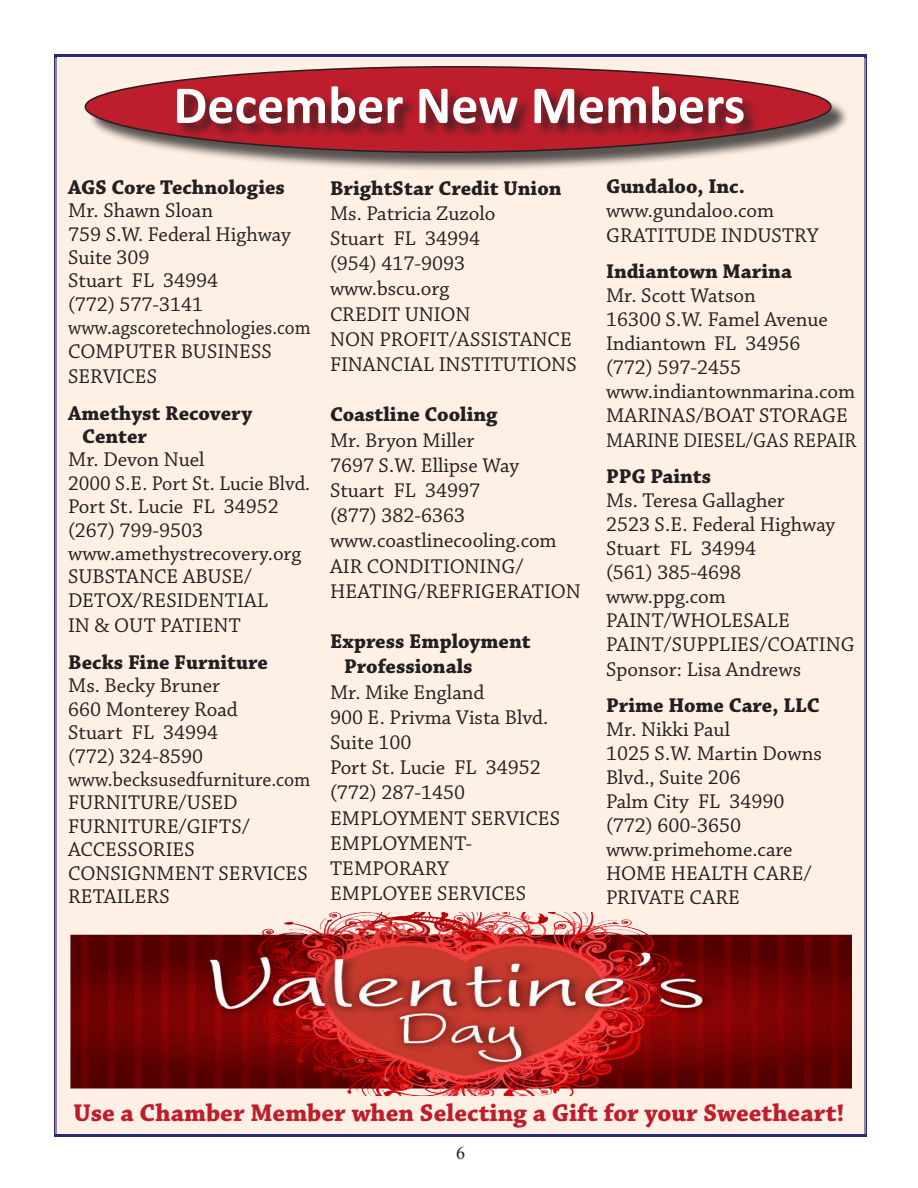
<style>
.page{position:relative;width:918px;height:1188px;background:#fff}
.page>*{position:absolute;margin:0;border:0;box-sizing:border-box;transform-origin:0 0}
.t1{font:700 54px "Calibri";color:#fff}
.t2{font:700 25.5px "Chaparral Pro";color:#be1d2c}
.t3{font:21px/25.2px "Chaparral Pro";color:#231f20}
.t4{font:700 21px/23.4px "Chaparral Pro";color:#231f20}
.t5{font:18px "Times New Roman";color:#231f20}
</style>
<div class="page">
<div style="left:56px;top:58px;width:810px;height:1076px;background:#fef0e5"></div>
<div style="left:87px;top:68px;width:763px;height:103px;background:#231f20;opacity:.75"></div>
<svg style="left:84px;top:66px;width:748px;height:88px"></svg>
<div style="left:177px;top:85px;width:582px;height:54px;background:#231f20;opacity:.75"></div>
<img style="left:70px;top:913px;width:781px;height:183px">
<h1 class="t1" style="left:173px;top:73px;width:573px">December New Members</h1>
<p class="t4" style="left:68px;top:177px;width:218px">AGS Core Technologies</p>
<p class="t3" style="left:68px;top:200px;width:244px;line-height:23.7px">Mr. Shawn Sloan<br>759 S.W. Federal Highway<br>Suite 309<br>Stuart FL 34994<br>(772) 577-3141 www.agscoretechnologies.com<br>COMPUTER BUSINESS<br>SERVICES</p>
<p class="t4" style="left:82px;top:403px;width:171px;text-indent:-14px">Amethyst Recovery<br>Center</p>
<p class="t3" style="left:68px;top:450px;width:244px;line-height:23.7px">Mr. Devon Nuel<br>2000 S.E. Port St. Lucie Blvd.<br>Port St. Lucie FL 34952 (267) 799-9503 www.amethystrecovery.org<br>SUBSTANCE ABUSE/<br>DETOX/RESIDENTIAL<br>IN &amp; OUT PATIENT</p>
<p class="t4" style="left:68px;top:653px;width:201px">Becks Fine Furniture</p>
<p class="t3" style="left:68px;top:676px;width:244px;line-height:23.4px">Ms. Becky Bruner<br>660 Monterey Road<br>Stuart FL 34994<br>(772) 324-8590 www.becksusedfurniture.com<br>FURNITURE/USED<br>FURNITURE/GIFTS/<br>ACCESSORIES<br>CONSIGNMENT SERVICES<br>RETAILERS</p>
<p class="t4" style="left:330px;top:178px;width:233px">BrightStar Credit Union</p>
<p class="t3" style="left:330px;top:202px;width:248px">Ms. Patricia Zuzolo<br>Stuart FL 34994<br>(954) 417-9093 www.bscu.org<br>CREDIT UNION<br>NON PROFIT/ASSISTANCE<br>FINANCIAL INSTITUTIONS</p>
<p class="t4" style="left:330px;top:405px;width:169px">Coastline Cooling</p>
<p class="t3" style="left:330px;top:429px;width:252px">Mr. Bryon Miller<br>7697 S.W. Ellipse Way<br>Stuart FL 34997<br>(877) 382-6363 www.coastlinecooling.com<br>AIR CONDITIONING/<br>HEATING/REFRIGERATION</p>
<p class="t4" style="left:344px;top:631px;width:188px;line-height:25.2px;text-indent:-14px">Express Employment<br>Professionals</p>
<p class="t3" style="left:330px;top:681px;width:232px">Mr. Mike England<br>900 E. Privma Vista Blvd.<br>Suite 100<br>Port St. Lucie FL 34952 (772) 287-1450<br>EMPLOYMENT SERVICES<br>EMPLOYMENT-<br>TEMPORARY<br>EMPLOYEE SERVICES</p>
<p class="t4" style="left:606px;top:177px;width:141px">Gundaloo, Inc.</p>
<p class="t3" style="left:606px;top:199px;width:214px">www.gundaloo.com<br>GRATITUDE INDUSTRY</p>
<p class="t4" style="left:606px;top:262px;width:188px">Indiantown Marina</p>
<p class="t3" style="left:606px;top:285px;width:252px;line-height:24.2px">Mr. Scott Watson<br>16300 S.W. Famel Avenue<br>Indiantown FL 34956<br>(772) 597-2455 www.indiantownmarina.com<br>MARINAS/BOAT STORAGE<br>MARINE DIESEL/GAS REPAIR</p>
<p class="t4" style="left:606px;top:467px;width:107px">PPG Paints</p>
<p class="t3" style="left:606px;top:490px;width:250px;line-height:24.2px">Ms. Teresa Gallagher<br>2523 S.E. Federal Highway<br>Stuart FL 34994<br>(561) 385-4698 www.ppg.com<br>PAINT/WHOLESALE<br>PAINT/SUPPLIES/COATING<br>Sponsor: Lisa Andrews</p>
<p class="t4" style="left:606px;top:696px;width:215px">Prime Home Care, LLC</p>
<p class="t3" style="left:606px;top:720px;width:217px;line-height:24px">Mr. Nikki Paul<br>1025 S.W. Martin Downs<br>Blvd., Suite 206<br>Palm City FL 34990 (772) 600-3650 www.primehome.care<br>HOME HEALTH CARE/<br>PRIVATE CARE</p>
<p class="t2" style="left:73px;top:1103px;width:773px">Use a Chamber Member when Selecting a Gift for your Sweetheart!</p>
<p class="t5" style="left:456px;top:1142px;width:10px">6</p>
</div>
